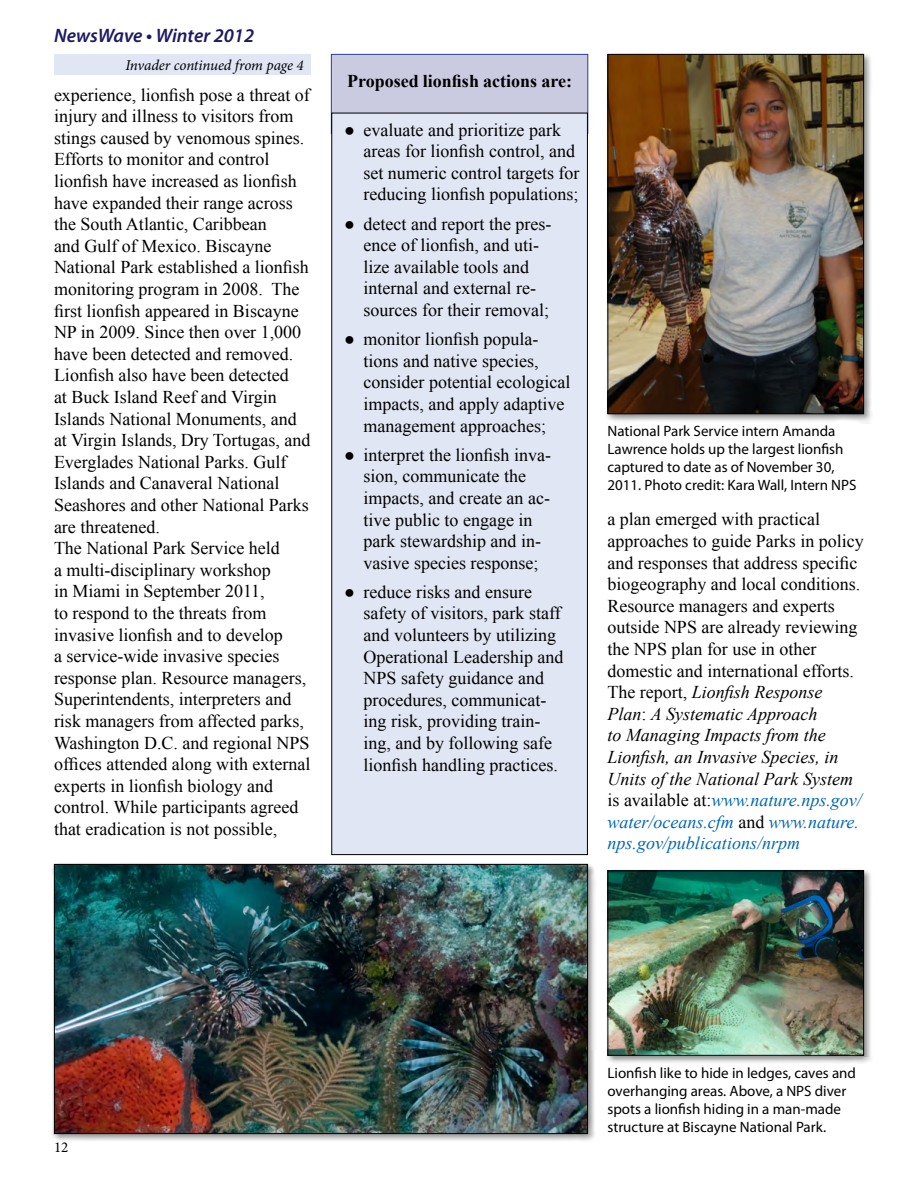
<style>
.page{position:relative;width:918px;height:1188px;background:#fff}
.page>*{position:absolute;margin:0;border:0;box-sizing:border-box;transform-origin:0 0}
.t1{font:italic 600 19.5px "Myriad Pro";color:#1d1a62}
.t2{font:18px/21.6px "Times New Roman";color:#000}
.Body_copy{font:700 18px "Times New Roman";color:#000}
.photo_captions{font:15px/18px "Myriad Pro";color:#000}
.Continued____page{font:italic 15px "Minion Pro";letter-spacing:-.01em;color:#000}
.t3{font:15px "Minion Pro";color:#000}
.s1{font-weight:700}
.s2{font-style:italic}
.s3{font-style:italic;color:#0067b1}
</style>
<div class="page">
<div style="left:331px;top:54px;width:257px;height:80px;background:#cacae1;border:1px solid #25408f"></div>
<div style="left:52px;top:862px;width:544px;height:280px;background:#000;opacity:.45"></div>
<img style="left:56px;top:866px;width:530px;height:266px">
<div style="left:54px;top:864px;width:534px;height:270px;border:1px solid #000"></div>
<div style="left:605px;top:868px;width:267px;height:196px;background:#000;opacity:.45"></div>
<img style="left:610px;top:872px;width:252px;height:182px">
<div style="left:608px;top:870px;width:256px;height:186px;border:1px solid #000"></div>
<div style="left:605px;top:52px;width:267px;height:371px;background:#000;opacity:.45"></div>
<img style="left:610px;top:56px;width:252px;height:356px">
<div style="left:608px;top:54px;width:256px;height:360px;border:1px solid #000"></div>
<div style="left:332px;top:113px;width:255px;height:742px;background:#e0e6f4"></div>
<div style="left:331px;top:113px;width:257px;height:742px;border:1px solid #000"></div>
<div style="left:54px;top:54px;width:256px;height:21px;background:#e0e6f4"></div>
<p class="t1" style="left:54px;top:23px;width:202px">NewsWave • Winter 2012</p>
<p class="Continued____page" style="left:125px;top:55px;width:180px">Invader continued from page 4</p>
<p class="t2" style="left:54px;top:83px;width:258px">experience, lionfish pose a threat of injury and illness to visitors from stings caused by venomous spines.<br>Efforts to monitor and control lionfish have increased as lionfish have expanded their range across the South Atlantic, Caribbean<br>and Gulf of Mexico. Biscayne<br>National Park established a lionfish monitoring program in 2008. The first lionfish appeared in Biscayne<br>NP in 2009. Since then over 1,000 have been detected and removed.<br>Lionfish also have been detected<br>at Buck Island Reef and Virgin<br>Islands National Monuments, and at Virgin Islands, Dry Tortugas, and<br>Everglades National Parks. Gulf<br>Islands and Canaveral National<br>Seashores and other National Parks are threatened.<br>The National Park Service held<br>a multi-disciplinary workshop<br>in Miami in September 2011,<br>to respond to the threats from invasive lionfish and to develop<br>a service-wide invasive species response plan. Resource managers,<br>Superintendents, interpreters and risk managers from affected parks,<br>Washington D.C. and regional NPS offices attended along with external experts in lionfish biology and control. While participants agreed that eradication is not possible,</p>
<p class="Body_copy" style="left:347px;top:68px;width:227px">Proposed lionfish actions are:</p>
<p class="t2" style="left:364px;top:119px;width:217px;text-indent:-20px"><span class="s1">●</span> evaluate and prioritize park areas for lionfish control, and set numeric control targets for reducing lionfish populations;</p>
<p class="t2" style="left:364px;top:213px;width:189px;text-indent:-20px"><span class="s1">●</span> detect and report the pres&shy;ence of lionfish, and uti&shy;lize available tools and internal and external re&shy;sources for their removal;</p>
<p class="t2" style="left:364px;top:328px;width:208px;text-indent:-20px"><span class="s1">●</span> monitor lionfish popula&shy;tions and native species, consider potential ecological impacts, and apply adaptive management approaches;</p>
<p class="t2" style="left:364px;top:444px;width:189px;text-indent:-20px"><span class="s1">●</span> interpret the lionfish inva&shy;sion, communicate the impacts, and create an ac&shy;tive public to engage in park stewardship and in&shy;vasive species response;</p>
<p class="t2" style="left:364px;top:581px;width:201px;text-indent:-20px"><span class="s1">●</span> reduce risks and ensure safety of visitors, park staff and volunteers by utilizing<br>Operational Leadership and<br>NPS safety guidance and procedures, communicat&shy;ing risk, providing train&shy;ing, and by following safe lionfish handling practices.</p>
<p class="photo_captions" style="left:608px;top:422px;width:251px">National Park Service intern Amanda Lawrence holds up the largest lionfish captured to date as of November 30, 2011. Photo credit: Kara Wall, Intern NPS</p>
<p class="t2" style="left:608px;top:508px;width:258px">a plan emerged with practical approaches to guide Parks in policy and responses that address specific biogeography and local conditions.</p>
<p class="t2" style="left:608px;top:595px;width:256px">Resource managers and experts outside NPS are already reviewing the NPS plan for use in other domestic and international efforts.<br>The report, <span class="s2">Lionfish Response<br>Plan</span>: <span class="s2">A Systematic Approach<br>to Managing Impacts from the<br>Lionfish, an Invasive Species, in<br>Units of the National Park System </span>is available at:<span class="s3">www.nature.nps.gov/ water/oceans.cfm</span> and <span class="s3">www.nature. nps.gov/publications/nrpm</span></p>
<p class="t3" style="left:54px;top:1137px;width:16px">12</p>
<p class="photo_captions" style="left:608px;top:1063px;width:250px">Lionfish like to hide in ledges, caves and overhanging areas. Above, a NPS diver spots a lionfish hiding in a man-made structure at Biscayne National Park.</p>
</div>
